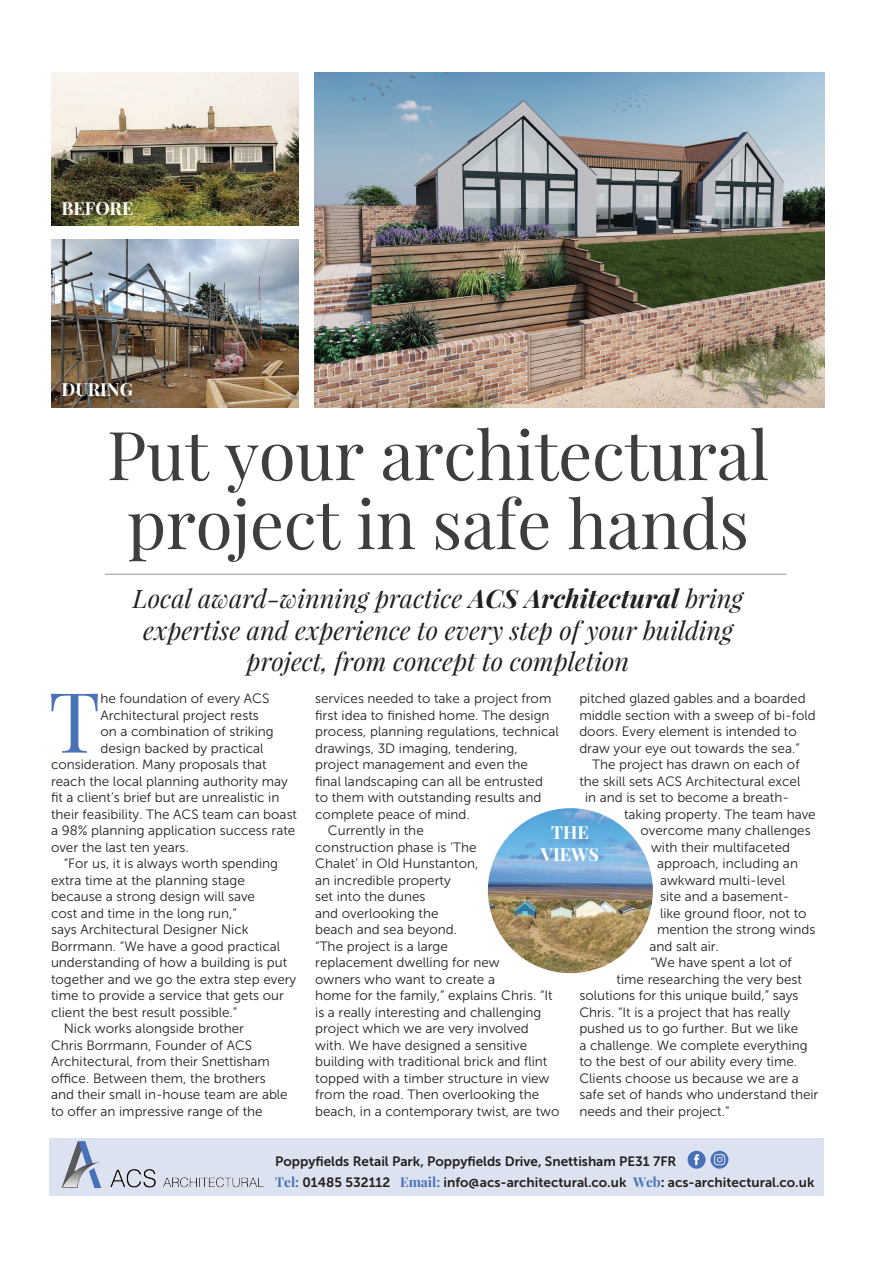
<style>
.page{position:relative;width:893px;height:1263px;background:#fff}
.page>*{position:absolute;margin:0;border:0;box-sizing:border-box;transform-origin:0 0}
.t1{font:83.4px "Playfair Display";color:#4a72b8}
.t2{font:67.5px/69px "Playfair Display";letter-spacing:-.005em;color:#3e3e3f}
.t3{font:italic 25.5px "Playfair Display";color:#231f20}
.t4{font:700 18px "Playfair Display";color:#fff}
.t5{font:13.5px/16.5px "Museo Sans 300";color:#231f20}
.t6{font:13.5px/21px "Museo Sans 700";color:#231f20}
.s1{font-weight:700}
.s2{font-family:"Playfair Display";font-weight:700;color:#4871b8}
.s3{font-family:"Playfair Display";font-weight:700}
</style>
<div class="page">
<hr style="left:105px;top:574px;width:682px;height:1px;background:#939598">
<div style="left:50px;top:1138px;width:774px;height:57px;background:#dde2f1"></div>
<svg style="left:710px;top:1151px;width:18px;height:18px"></svg>
<div style="left:688px;top:1151px;width:18px;height:18px;background:#4871b8;border-radius:50%"></div>
<svg style="left:694px;top:1154px;width:5px;height:11px"></svg>
<img style="left:49px;top:1138px;width:249px;height:58px">
<img style="left:315px;top:72px;width:510px;height:335px">
<img style="left:51px;top:72px;width:248px;height:153px">
<img style="left:51px;top:240px;width:248px;height:167px">
<img style="left:488px;top:808px;width:165px;height:165px;border-radius:82px">
<p class="t4" style="left:62px;top:197px;width:73px">BEFORE</p>
<p class="t4" style="left:62px;top:378px;width:73px">DURING</p>
<p class="t2" style="left:107px;top:420px;width:664px">Put your architectural project in safe hands</p>
<p class="t3" style="left:133px;top:581px;width:612px">Local award-winning practice <span class="s1">ACS Architectural</span> bring</p>
<p class="t3" style="left:143px;top:613px;width:591px">expertise and experience to every step of your building</p>
<p class="t3" style="left:247px;top:644px;width:384px">project, from concept to completion</p>
<p class="t1" style="left:49px;top:669px;width:53px">T</p>
<p class="t5" style="left:100px;top:690px;width:170px">he foundation of every ACS</p>
<p class="t5" style="left:100px;top:707px;width:160px">Architectural project rests</p>
<p class="t5" style="left:100px;top:723px;width:175px">on a combination of striking</p>
<p class="t5" style="left:100px;top:740px;width:165px">design backed by practical</p>
<p class="t5" style="left:51px;top:756px;width:217px">consideration. Many proposals that</p>
<p class="t5" style="left:51px;top:773px;width:238px">reach the local planning authority may</p>
<p class="t5" style="left:51px;top:789px;width:230px">fit a client’s brief but are unrealistic in</p>
<p class="t5" style="left:51px;top:806px;width:248px">their feasibility. The ACS team can boast</p>
<p class="t5" style="left:51px;top:822px;width:246px">a 98% planning application success rate</p>
<p class="t5" style="left:51px;top:839px;width:139px">over the last ten years.</p>
<p class="t5" style="left:51px;top:855px;width:247px;text-indent:13px">“For us, it is always worth spending extra time at the planning stage because a strong design will save<br>cost and time in the long run,”<br>says Architectural Designer Nick Borrmann. “We have a good practical understanding of how a building is put together and we go the extra step every time to provide a service that gets our client the best result possible.”</p>
<p class="t5" style="left:51px;top:1020px;width:238px;text-indent:13px">Nick works alongside brother<br>Chris Borrmann, Founder of ACS Architectural, from their Snettisham office. Between them, the brothers and their small in-house team are able to offer an impressive range of the</p>
<p class="t5" style="left:315px;top:690px;width:245px">services needed to take a project from first idea to finished home. The design process, planning regulations, technical drawings, 3D imaging, tendering, project management and even the<br>final landscaping can all be entrusted to them with outstanding results and complete peace of mind.</p>
<p class="t5" style="left:315px;top:822px;width:246px;text-indent:13px">Currently in the<br>construction phase is ‘The<br>Chalet’ in Old Hunstanton,<br>an incredible property<br>set into the dunes<br>and overlooking the<br>beach and sea beyond.<br>“The project is a large<br>replacement dwelling for new<br>owners who want to create a<br>home for the family,” explains Chris. “It is a really interesting and challenging project which we are very involved with. We have designed a sensitive building with traditional brick and flint topped with a timber structure in view from the road. Then overlooking the beach, in a contemporary twist, are two</p>
<p class="t5" style="left:579px;top:690px;width:238px">pitched glazed gables and a boarded middle section with a sweep of bi-fold doors. Every element is intended to draw your eye out towards the sea.”</p>
<p class="t5" style="left:592px;top:756px;width:209px">The project has drawn on each of</p>
<p class="t5" style="left:579px;top:773px;width:223px">the skill sets ACS Architectural excel</p>
<p class="t5" style="left:585px;top:789px;width:206px">in and is set to become a breath-</p>
<p class="t5" style="left:624px;top:806px;width:193px">taking property. The team have</p>
<p class="t5" style="left:641px;top:822px;width:172px">overcome many challenges</p>
<p class="t5" style="left:651px;top:839px;width:141px">with their multifaceted</p>
<p class="t5" style="left:657px;top:855px;width:142px">approach, including an</p>
<p class="t5" style="left:660px;top:872px;width:126px">awkward multi-level</p>
<p class="t5" style="left:660px;top:888px;width:131px">site and a basement-</p>
<p class="t5" style="left:660px;top:905px;width:148px">like ground floor, not to</p>
<p class="t5" style="left:657px;top:921px;width:160px">mention the strong winds</p>
<p class="t5" style="left:650px;top:938px;width:71px">and salt air.</p>
<p class="t5" style="left:650px;top:954px;width:143px">“We have spent a lot of</p>
<p class="t5" style="left:617px;top:971px;width:187px">time researching the very best</p>
<p class="t5" style="left:579px;top:987px;width:221px">solutions for this unique build,” says</p>
<p class="t5" style="left:579px;top:1004px;width:212px">Chris. “It is a project that has really</p>
<p class="t5" style="left:579px;top:1020px;width:220px">pushed us to go further. But we like</p>
<p class="t5" style="left:579px;top:1037px;width:230px">a challenge. We complete everything</p>
<p class="t5" style="left:579px;top:1053px;width:219px">to the best of our ability every time.</p>
<p class="t5" style="left:579px;top:1070px;width:221px">Clients choose us because we are a</p>
<p class="t5" style="left:579px;top:1086px;width:241px">safe set of hands who understand their</p>
<p class="t5" style="left:579px;top:1103px;width:152px">needs and their project.”</p>
<p class="t4" style="left:551px;top:821px;width:39px">THE</p>
<p class="t4" style="left:541px;top:842px;width:59px">VIEWS</p>
<p class="t6" style="left:275px;top:1150px;width:541px">Poppyfields Retail Park, Poppyfields Drive, Snettisham PE31 7FR<br><span class="s2">Tel:</span> 01485 532112 <span class="s2">Email:</span> info@acs-architectural.co.uk <span class="s2">Web</span><span class="s3">:</span> acs-architectural.co.uk</p>
</div>
